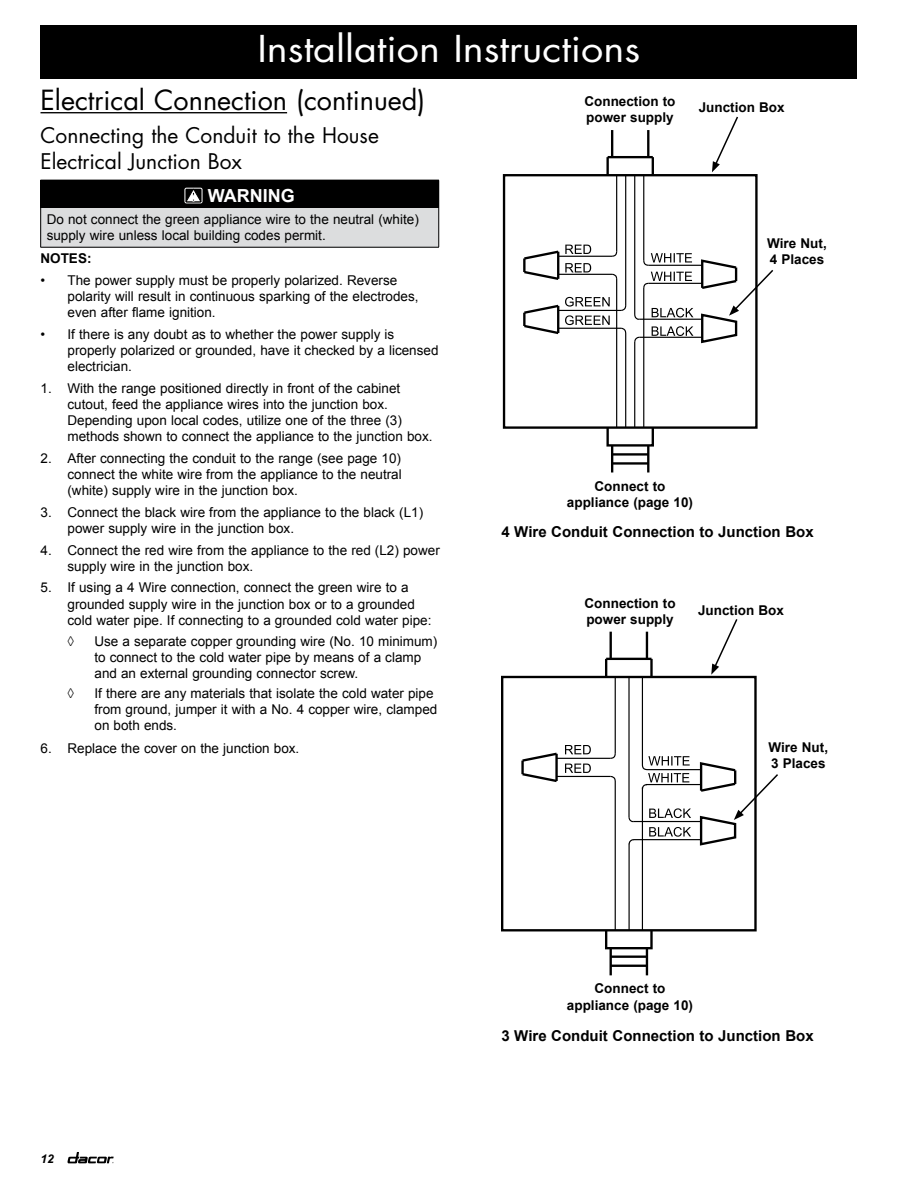
<style>
.page{position:relative;width:918px;height:1188px;background:#fff}
.page>*{position:absolute;margin:0;border:0;box-sizing:border-box;transform-origin:0 0}
.t1{font:36px "Futura Std";color:#fff;scale:1.1 1}
.t2{font:27px "Futura Std";color:#000}
.t3{font:21px/25.2px "Futura Std";color:#000}
.t4{font:700 18px "Arial";color:#fff}
.t5{font:700 15px "Arial";color:#000}
.t6{font:13.5px/16.2px "Arial";color:#000}
.t7{font:700 13.5px/16.2px "Arial";color:#000}
.t8{font:italic 700 12px "Arial";color:#000}
</style>
<div class="page">
<svg style="left:68px;top:1152px;width:46px;height:11px"></svg>
<hr style="left:615px;top:677px;width:1px;height:77px;background:#000">
<svg style="left:609px;top:752px;width:7px;height:7px"></svg>
<hr style="left:557px;top:758px;width:54px;height:1px;background:#000">
<svg style="left:628px;top:839px;width:7px;height:7px"></svg>
<svg style="left:628px;top:817px;width:7px;height:6px"></svg>
<svg style="left:609px;top:775px;width:7px;height:7px"></svg>
<hr style="left:557px;top:776px;width:54px;height:1px;background:#000">
<hr style="left:628px;top:677px;width:2px;height:140px;background:#000">
<svg style="left:521px;top:752px;width:38px;height:30px"></svg>
<hr style="left:633px;top:839px;width:68px;height:1px;background:#000">
<hr style="left:633px;top:821px;width:68px;height:1px;background:#000">
<hr style="left:646px;top:948px;width:2px;height:27px;background:#000">
<hr style="left:610px;top:948px;width:2px;height:27px;background:#000">
<div style="left:605px;top:929px;width:48px;height:20px;border:2px solid #000"></div>
<hr style="left:642px;top:787px;width:1px;height:143px;background:#000">
<hr style="left:629px;top:844px;width:1px;height:86px;background:#000">
<hr style="left:615px;top:781px;width:1px;height:149px;background:#000">
<hr style="left:611px;top:965px;width:36px;height:2px;background:#000">
<hr style="left:611px;top:956px;width:36px;height:2px;background:#000">
<hr style="left:606px;top:658px;width:45px;height:2px;background:#000">
<svg style="left:605px;top:659px;width:2px;height:17px"></svg>
<hr style="left:610px;top:632px;width:2px;height:27px;background:#000">
<div style="left:501px;top:676px;width:256px;height:255px;border:2px solid #000"></div>
<svg style="left:565px;top:745px;width:26px;height:9px"></svg>
<svg style="left:565px;top:764px;width:26px;height:9px"></svg>
<svg style="left:641px;top:619px;width:137px;height:228px"></svg>
<div style="left:40px;top:25px;width:817px;height:54px;background:#000"></div>
<hr style="left:40px;top:112px;width:247px;height:1px;background:#000">
<div style="left:41px;top:180px;width:398px;height:28px;background:#000"></div>
<div style="left:41px;top:208px;width:398px;height:39px;background:#dcddde"></div>
<svg style="left:40px;top:180px;width:1px;height:28px"></svg>
<hr style="left:40px;top:208px;width:1px;height:39px;background:#000">
<hr style="left:438px;top:208px;width:1px;height:39px;background:#000">
<hr style="left:40px;top:247px;width:399px;height:1px;background:#000">
<div style="left:185px;top:188px;width:17px;height:15px;border:1px solid #fff;border-radius:2px"></div>
<svg style="left:186px;top:189px;width:15px;height:13px"></svg>
<hr style="left:613px;top:462px;width:36px;height:3px;background:#000">
<hr style="left:613px;top:453px;width:36px;height:3px;background:#000">
<hr style="left:616px;top:175px;width:1px;height:77px;background:#000">
<hr style="left:643px;top:175px;width:1px;height:86px;background:#000">
<svg style="left:611px;top:250px;width:7px;height:7px"></svg>
<svg style="left:652px;top:157px;width:2px;height:17px"></svg>
<hr style="left:608px;top:156px;width:45px;height:2px;background:#000">
<hr style="left:606px;top:157px;width:3px;height:18px;background:#000">
<hr style="left:558px;top:256px;width:54px;height:1px;background:#000">
<svg style="left:620px;top:327px;width:7px;height:7px"></svg>
<svg style="left:634px;top:336px;width:7px;height:7px"></svg>
<svg style="left:634px;top:314px;width:6px;height:6px"></svg>
<svg style="left:620px;top:305px;width:7px;height:6px"></svg>
<svg style="left:611px;top:273px;width:7px;height:7px"></svg>
<hr style="left:558px;top:274px;width:54px;height:1px;background:#000">
<hr style="left:558px;top:310px;width:63px;height:1px;background:#000">
<hr style="left:558px;top:328px;width:63px;height:1px;background:#000">
<hr style="left:625px;top:175px;width:1px;height:131px;background:#000">
<hr style="left:634px;top:175px;width:1px;height:140px;background:#000">
<hr style="left:639px;top:337px;width:63px;height:1px;background:#000">
<hr style="left:639px;top:319px;width:63px;height:1px;background:#000">
<hr style="left:648px;top:283px;width:54px;height:1px;background:#000">
<hr style="left:648px;top:265px;width:54px;height:1px;background:#000">
<hr style="left:647px;top:445px;width:2px;height:28px;background:#000">
<hr style="left:611px;top:445px;width:2px;height:28px;background:#000">
<div style="left:606px;top:426px;width:48px;height:21px;border:2px solid #000"></div>
<hr style="left:643px;top:288px;width:1px;height:140px;background:#000">
<hr style="left:634px;top:342px;width:1px;height:86px;background:#000">
<hr style="left:625px;top:333px;width:1px;height:95px;background:#000">
<hr style="left:616px;top:279px;width:1px;height:149px;background:#000">
<hr style="left:647px;top:130px;width:2px;height:27px;background:#000">
<hr style="left:611px;top:130px;width:2px;height:27px;background:#000">
<div style="left:503px;top:174px;width:255px;height:255px;border:2px solid #000"></div>
<svg style="left:523px;top:245px;width:68px;height:35px"></svg>
<svg style="left:523px;top:297px;width:87px;height:38px"></svg>
<svg style="left:643px;top:253px;width:49px;height:36px"></svg>
<svg style="left:652px;top:308px;width:41px;height:9px"></svg>
<svg style="left:652px;top:326px;width:41px;height:10px"></svg>
<svg style="left:699px;top:258px;width:75px;height:87px"></svg>
<div style="left:760px;top:234px;width:74px;height:34px;background:#fff"></div>
<svg style="left:712px;top:116px;width:26px;height:56px"></svg>
<h1 class="t1" style="left:258px;top:26px;width:349px">Installation Instructions</h1>
<h2 class="t2" style="left:40px;top:83px;width:386px">Electrical Connection (continued)</h2>
<h3 class="t3" style="left:40px;top:123px;width:340px">Connecting the Conduit to the House<br>Electrical Junction Box</h3>
<h3 class="t4" style="left:208px;top:184px;width:88px">WARNING</h3>
<p class="t6" style="left:47px;top:211px;width:374px">Do not connect the green appliance wire to the neutral (white) supply wire unless local building codes permit.</p>
<p class="t7" style="left:40px;top:251px;width:53px">NOTES:</p>
<p class="t6" style="left:68px;top:272px;width:353px">The power supply must be properly polarized. Reverse polarity will result in continuous sparking of the electrodes, even after flame ignition.</p>
<p class="t6" style="left:68px;top:326px;width:373px">If there is any doubt as to whether the power supply is properly polarized or grounded, have it checked by a licensed electrician.</p>
<p class="t6" style="left:68px;top:380px;width:367px">With the range positioned directly in front of the cabinet cutout, feed the appliance wires into the junction box.<br>Depending upon local codes, utilize one of the three (3) methods shown to connect the appliance to the junction box.</p>
<p class="t6" style="left:68px;top:450px;width:336px;text-align:justify">After connecting the conduit to the range (see page 10) connect the white wire from the appliance to the neutral (white) supply wire in the junction box.</p>
<p class="t6" style="left:68px;top:504px;width:357px">Connect the black wire from the appliance to the black (L1) power supply wire in the junction box.</p>
<p class="t6" style="left:68px;top:542px;width:374px">Connect the red wire from the appliance to the red (L2) power supply wire in the junction box.</p>
<p class="t6" style="left:68px;top:580px;width:365px">If using a 4 Wire connection, connect the green wire to a grounded supply wire in the junction box or to a grounded cold water pipe. If connecting to a grounded cold water pipe:</p>
<p class="t7" style="left:584px;top:94px;width:93px">Connection to power supply</p>
<p class="t7" style="left:699px;top:100px;width:87px">Junction Box</p>
<p class="t7" style="left:767px;top:235px;width:61px">Wire Nut,<br>4 Places</p>
<p class="t6" style="left:40px;top:272px;width:6px">•</p>
<p class="t6" style="left:40px;top:326px;width:6px">•</p>
<p class="t6" style="left:40px;top:380px;width:13px">1.</p>
<p class="t6" style="left:40px;top:450px;width:13px">2.</p>
<p class="t7" style="left:567px;top:478px;width:128px;text-align:center">Connect to appliance (page 10)</p>
<p class="t5" style="left:501px;top:522px;width:314px">4 Wire Conduit Connection to Junction Box</p>
<p class="t6" style="left:40px;top:504px;width:13px">3.</p>
<p class="t6" style="left:40px;top:542px;width:13px">4.</p>
<p class="t6" style="left:40px;top:580px;width:13px">5.</p>
<p class="t7" style="left:585px;top:596px;width:93px">Connection to power supply</p>
<p class="t7" style="left:698px;top:602px;width:87px">Junction Box</p>
<p class="t6" style="left:40px;top:740px;width:13px">6.</p>
<p class="t6" style="left:68px;top:633px;width:8px">◊</p>
<p class="t6" style="left:68px;top:685px;width:8px">◊</p>
<p class="t6" style="left:94px;top:633px;width:344px">Use a separate copper grounding wire (No. 10 minimum) to connect to the cold water pipe by means of a clamp and an external grounding connector screw.</p>
<p class="t6" style="left:94px;top:685px;width:344px">If there are any materials that isolate the cold water pipe from ground, jumper it with a No. 4 copper wire, clamped on both ends.</p>
<p class="t6" style="left:68px;top:740px;width:233px">Replace the cover on the junction box.</p>
<p class="t7" style="left:769px;top:739px;width:61px">Wire Nut,<br>3 Places</p>
<p class="t8" style="left:40px;top:1151px;width:8px">12</p>
<p class="t7" style="left:567px;top:981px;width:128px;text-align:center">Connect to appliance (page 10)</p>
<p class="t5" style="left:501px;top:1026px;width:314px">3 Wire Conduit Connection to Junction Box</p>
</div>
